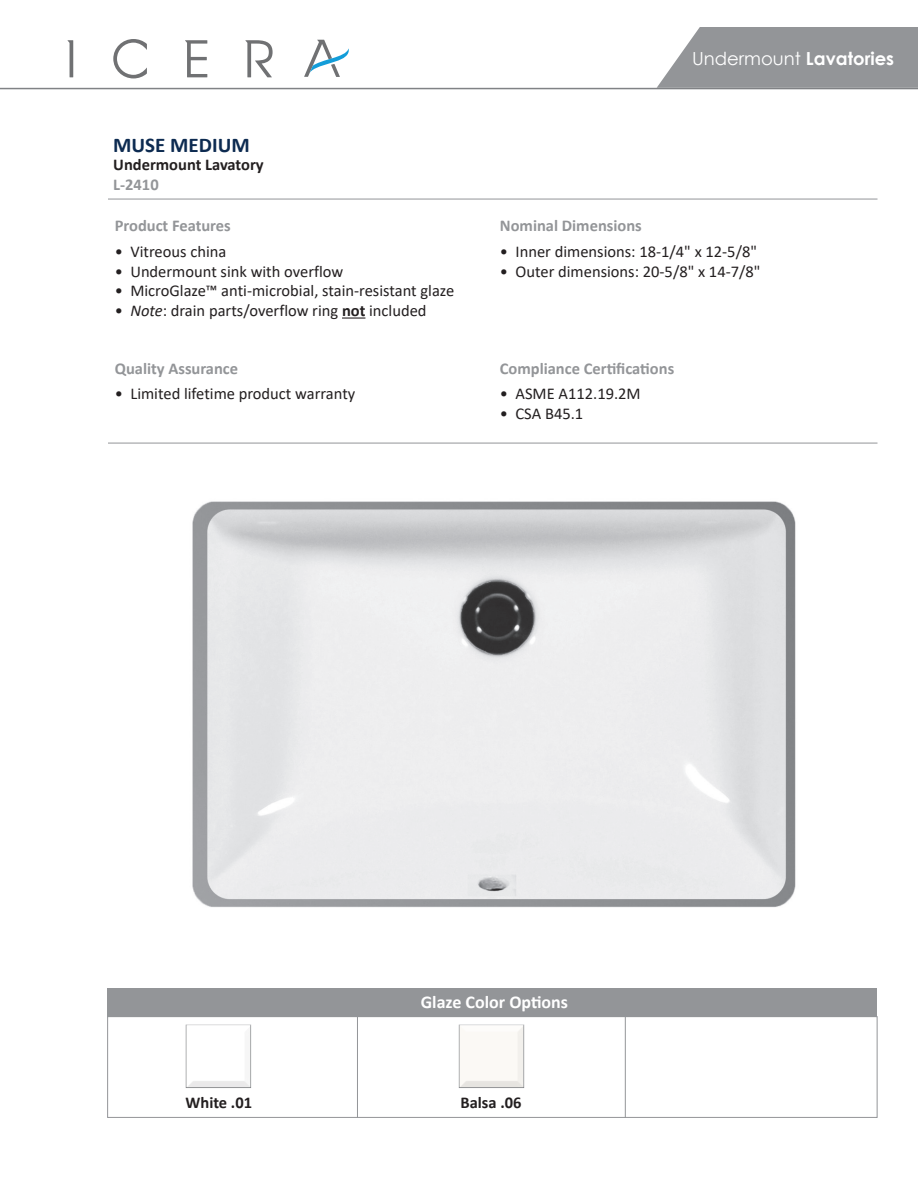
<style>
.page{position:relative;width:918px;height:1188px;background:#fff}
.page>*{position:absolute;margin:0;border:0;box-sizing:border-box;transform-origin:0 0}
.t1{font:700 21px "Calibri";color:#0d2b51}
.t2{font:18px "Century Gothic";color:#fff}
.t3{font:700 18px "Calibri";color:#fff}
.t4{font:16.5px "Calibri";color:#231f20}
.t5{font:700 16.5px "Calibri";color:#939598}
.t6{font:700 16.5px "Calibri";color:#231f20}
.s1{font-weight:700}
.s2{font-style:italic}
</style>
<div class="page">
<hr style="left:0;top:88px;width:918px;height:1px;background:#808285">
<svg style="left:657px;top:27px;width:261px;height:61px;background:#9c9ea0"></svg>
<svg style="left:68px;top:40px;width:5px;height:37px"></svg>
<svg style="left:185px;top:40px;width:22px;height:37px"></svg>
<svg style="left:245px;top:40px;width:28px;height:37px"></svg>
<svg style="left:113px;top:39px;width:34px;height:39px"></svg>
<svg style="left:304px;top:40px;width:45px;height:37px"></svg>
<div style="left:108px;top:989px;width:769px;height:28px;background:#939598"></div>
<div style="left:107px;top:1016px;width:771px;height:102px;border:1px solid #939598"></div>
<hr style="left:625px;top:1016px;width:1px;height:102px;background:#939598">
<hr style="left:357px;top:1016px;width:1px;height:102px;background:#939598">
<hr style="left:108px;top:199px;width:770px;height:1px;background:#939598">
<hr style="left:108px;top:443px;width:770px;height:1px;background:#939598">
<div style="left:183px;top:1024px;width:69px;height:66px;background:#231f20;opacity:.2"></div>
<div style="left:456px;top:1024px;width:69px;height:66px;background:#231f20;opacity:.2"></div>
<hr style="left:342px;top:317px;width:23px;height:2px;background:#231f20">
<img style="left:192px;top:501px;width:604px;height:407px">
<p class="t1" style="left:113px;top:130px;width:138px">MUSE MEDIUM</p>
<p class="t6" style="left:113px;top:152px;width:152px">Undermount Lavatory</p>
<p class="t5" style="left:113px;top:173px;width:47px">L-2410</p>
<p class="t5" style="left:115px;top:214px;width:118px">Product Features</p>
<p class="t5" style="left:500px;top:214px;width:144px">Nominal Dimensions</p>
<p class="t2" style="left:692px;top:45px;width:204px">Undermount <span class="s1">Lavatories</span></p>
<p class="t4" style="left:115px;top:240px;width:113px">• Vitreous china</p>
<p class="t4" style="left:115px;top:260px;width:230px">• Undermount sink with overflow</p>
<p class="t4" style="left:115px;top:279px;width:341px">• MicroGlaze™ anti-microbial, stain-resistant glaze</p>
<p class="t4" style="left:115px;top:299px;width:313px">• <span class="s2">Note</span>: drain parts/overflow ring <span class="s1">not</span> included</p>
<p class="t4" style="left:500px;top:240px;width:259px">• Inner dimensions: 18-1/4" x 12-5/8"</p>
<p class="t4" style="left:500px;top:260px;width:262px">• Outer dimensions: 20-5/8" x 14-7/8"</p>
<p class="t5" style="left:115px;top:357px;width:125px">Quality Assurance</p>
<p class="t5" style="left:500px;top:357px;width:176px">Compliance Certifications</p>
<p class="t4" style="left:115px;top:382px;width:242px">• Limited lifetime product warranty</p>
<p class="t4" style="left:500px;top:382px;width:142px">• ASME A112.19.2M</p>
<p class="t4" style="left:500px;top:402px;width:85px">• CSA B45.1</p>
<p class="t3" style="left:421px;top:989px;width:149px">Glaze Color Options</p>
<p class="t6" style="left:186px;top:1090px;width:68px">White .01</p>
<p class="t6" style="left:460px;top:1090px;width:63px">Balsa .06</p>
</div>
